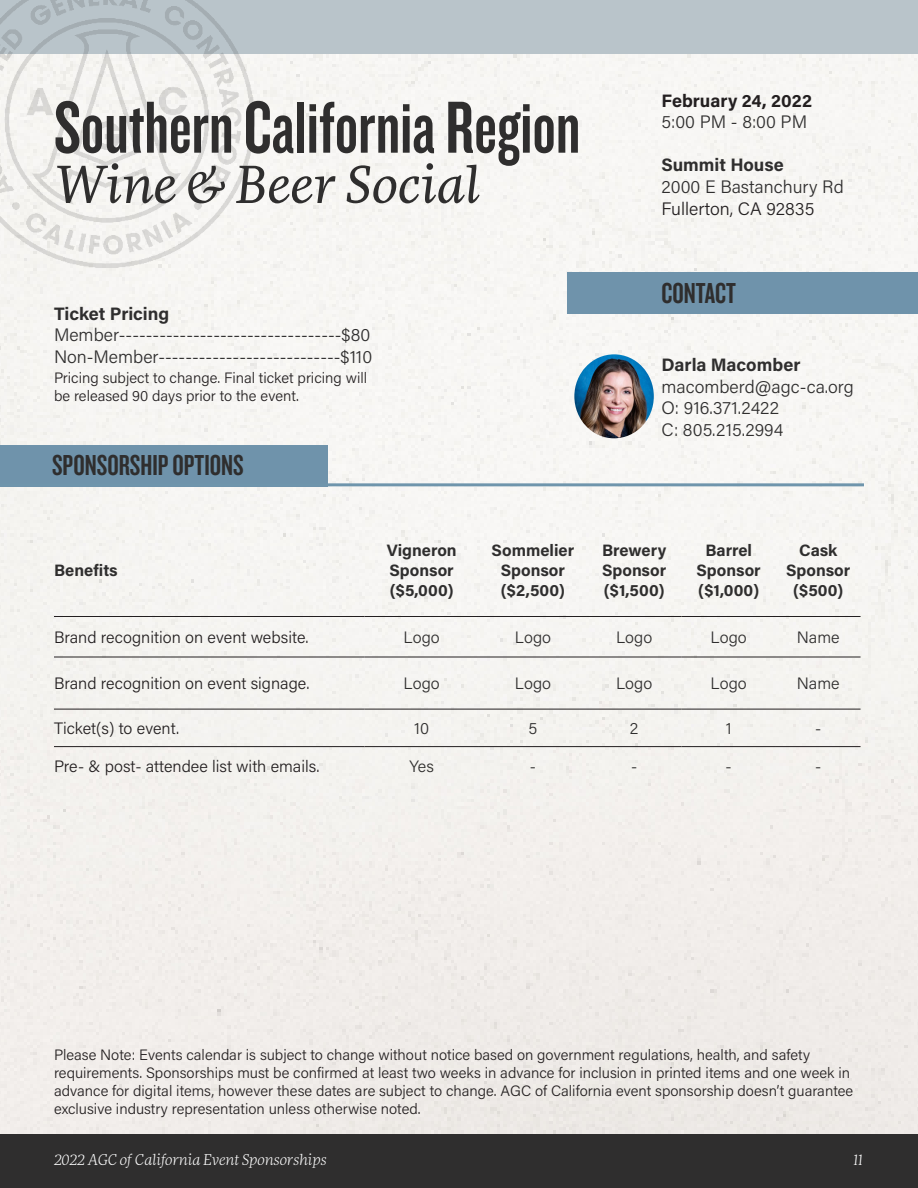
<style>
.page{position:relative;width:918px;height:1188px;background:#fff}
.page>*{position:absolute;margin:0;border:0;box-sizing:border-box;transform-origin:0 0}
.Header_1{font:76.5px "Knockout 48 Featherweight";color:#2f2e2e}
.Header_2{font:italic 51px "More Pro";color:#2f2e2e}
.Section_Header_-Cont{font:30px "Knockout 48 Featherweight";color:#2f2e2e}
.t1{font:300 18px "Acumin Pro";color:#2f2e2e}
.City__State_-_Region{font:300 18px "Acumin Pro";color:#231f20}
.Date_of_Event_-_Regi{font:700 18px "Acumin Pro";color:#231f20}
.Ticket_Price_Header{font:700 18px "Acumin Pro";color:#2f2e2e}
.Contact_Name{font:700 18px "Acumin Pro";color:#2f2e2e}
.Location_Name_-_Regi{font:700 18px "Acumin Pro";color:#2f2e2e}
.Section_Header_-Cont-2{font:700 16.5px/19.8px "Acumin Pro";color:#2f2e2e;text-align:center}
.t2{font:300 16.5px "Acumin Pro";color:#231f20}
.Section_Header_-Cont-3{font:300 16.5px "Acumin Pro";letter-spacing:.005em;color:#2f2e2e}
.t3{font:300 15px/18px "Acumin Pro";color:#231f20}
.t4{font:italic 300 15px "More Pro";color:#fff}
</style>
<div class="page">
<img style="left:0;top:54px;width:918px;height:1080px">
<div style="left:0;top:1134px;width:918px;height:54px;background:#2f2e2e"></div>
<div style="left:568px;top:272px;width:350px;height:41px;background:#6f93ab"></div>
<div style="left:0;top:0;width:918px;height:54px;background:#b9c4ca"></div>
<img style="left:0;top:0;width:259px;height:272px">
<div style="left:0;top:445px;width:328px;height:41px;background:#6f93ab"></div>
<hr style="left:0;top:483px;width:864px;height:3px;background:#6f95ac">
<img style="left:574px;top:354px;width:80px;height:84px">
<hr style="left:54px;top:616px;width:310px;height:1px;background:#231f20">
<hr style="left:364px;top:616px;width:115px;height:1px;background:#231f20">
<hr style="left:479px;top:616px;width:108px;height:1px;background:#231f20">
<hr style="left:587px;top:616px;width:94px;height:1px;background:#231f20">
<hr style="left:681px;top:616px;width:95px;height:1px;background:#231f20">
<hr style="left:776px;top:616px;width:85px;height:1px;background:#231f20">
<hr style="left:54px;top:657px;width:310px;height:1px;background:#231f20">
<hr style="left:364px;top:657px;width:115px;height:1px;background:#231f20">
<hr style="left:479px;top:657px;width:108px;height:1px;background:#231f20">
<hr style="left:587px;top:657px;width:94px;height:1px;background:#231f20">
<hr style="left:681px;top:657px;width:95px;height:1px;background:#231f20">
<hr style="left:776px;top:657px;width:85px;height:1px;background:#231f20">
<hr style="left:54px;top:709px;width:310px;height:1px;background:#231f20">
<hr style="left:364px;top:709px;width:115px;height:1px;background:#231f20">
<hr style="left:479px;top:709px;width:108px;height:1px;background:#231f20">
<hr style="left:587px;top:709px;width:94px;height:1px;background:#231f20">
<hr style="left:681px;top:709px;width:95px;height:1px;background:#231f20">
<hr style="left:776px;top:709px;width:85px;height:1px;background:#231f20">
<hr style="left:54px;top:746px;width:310px;height:1px;background:#231f20">
<hr style="left:364px;top:746px;width:115px;height:1px;background:#231f20">
<hr style="left:479px;top:746px;width:108px;height:1px;background:#231f20">
<hr style="left:587px;top:746px;width:94px;height:1px;background:#231f20">
<hr style="left:681px;top:746px;width:95px;height:1px;background:#231f20">
<hr style="left:776px;top:746px;width:85px;height:1px;background:#231f20">
<p class="Header_1" style="left:54px;top:81px;width:528px">Southern California Region</p>
<p class="Header_2" style="left:54px;top:150px;width:428px">Wine &amp; Beer Social</p>
<p class="Ticket_Price_Header" style="left:54px;top:301px;width:117px">Ticket Pricing</p>
<p class="t1" style="left:54px;top:323px;width:318px">Member---------------------------------$80</p>
<p class="t1" style="left:54px;top:344px;width:320px">Non-Member---------------------------$110</p>
<p class="t3" style="left:54px;top:368px;width:315px">Pricing subject to change. Final ticket pricing will be released 90 days prior to the event.</p>
<p class="Section_Header_-Cont" style="left:52px;top:447px;width:193px">SPONSORSHIP OPTIONS</p>
<p class="Date_of_Event_-_Regi" style="left:662px;top:88px;width:152px">February 24, 2022</p>
<p class="t1" style="left:662px;top:110px;width:147px">5:00 PM - 8:00 PM</p>
<p class="Location_Name_-_Regi" style="left:662px;top:152px;width:124px">Summit House</p>
<p class="t1" style="left:662px;top:174px;width:184px">2000 E Bastanchury Rd</p>
<p class="City__State_-_Region" style="left:662px;top:196px;width:154px">Fullerton, CA 92835</p>
<h3 class="Section_Header_-Cont" style="left:662px;top:275px;width:76px">CONTACT</h3>
<p class="Contact_Name" style="left:662px;top:352px;width:140px">Darla Macomber</p>
<p class="t1" style="left:662px;top:374px;width:194px">macomberd@agc-ca.org</p>
<p class="t1" style="left:662px;top:396px;width:119px">O: 916.371.2422</p>
<p class="t1" style="left:662px;top:417px;width:123px">C: 805.215.2994</p>
<p class="Section_Header_-Cont-2" style="left:54px;top:559px;width:65px">Benefits</p>
<p class="Section_Header_-Cont-2" style="left:387px;top:540px;width:72px;text-align:left">Vigneron<br>Sponsor ($5,000)</p>
<p class="Section_Header_-Cont-2" style="left:492px;top:540px;width:84px">Sommelier<br>Sponsor ($2,500)</p>
<p class="Section_Header_-Cont-2" style="left:602px;top:540px;width:66px;text-align:justify">Brewery Sponsor ($1,500)</p>
<p class="Section_Header_-Cont-2" style="left:697px;top:540px;width:66px">Barrel<br>Sponsor ($1,000)</p>
<p class="Section_Header_-Cont-2" style="left:786px;top:540px;width:66px">Cask<br>Sponsor</p>
<p class="Section_Header_-Cont-2" style="left:793px;top:579px;width:52px">($500)</p>
<p class="t2" style="left:54px;top:626px;width:256px">Brand recognition on event website.</p>
<p class="Section_Header_-Cont-3" style="left:404px;top:626px;width:38px">Logo</p>
<p class="Section_Header_-Cont-3" style="left:515px;top:626px;width:38px">Logo</p>
<p class="Section_Header_-Cont-3" style="left:616px;top:626px;width:38px">Logo</p>
<p class="Section_Header_-Cont-3" style="left:711px;top:626px;width:38px">Logo</p>
<p class="Section_Header_-Cont-3" style="left:797px;top:626px;width:44px">Name</p>
<p class="t2" style="left:54px;top:672px;width:257px">Brand recognition on event signage.</p>
<p class="Section_Header_-Cont-3" style="left:404px;top:672px;width:38px">Logo</p>
<p class="Section_Header_-Cont-3" style="left:515px;top:672px;width:38px">Logo</p>
<p class="Section_Header_-Cont-3" style="left:616px;top:672px;width:38px">Logo</p>
<p class="Section_Header_-Cont-3" style="left:711px;top:672px;width:38px">Logo</p>
<p class="Section_Header_-Cont-3" style="left:797px;top:672px;width:44px">Name</p>
<p class="t2" style="left:54px;top:717px;width:127px">Ticket(s) to event.</p>
<p class="Section_Header_-Cont-3" style="left:414px;top:717px;width:16px">10</p>
<p class="Section_Header_-Cont-3" style="left:529px;top:717px;width:10px">5</p>
<p class="Section_Header_-Cont-3" style="left:630px;top:717px;width:10px">2</p>
<p class="Section_Header_-Cont-3" style="left:726px;top:717px;width:7px">1</p>
<p class="Section_Header_-Cont-3" style="left:815px;top:717px;width:8px">-</p>
<p class="t2" style="left:54px;top:755px;width:267px">Pre- &amp; post- attendee list with emails.</p>
<p class="Section_Header_-Cont-3" style="left:410px;top:755px;width:26px">Yes</p>
<p class="Section_Header_-Cont-3" style="left:530px;top:755px;width:8px">-</p>
<p class="Section_Header_-Cont-3" style="left:631px;top:755px;width:8px">-</p>
<p class="Section_Header_-Cont-3" style="left:726px;top:755px;width:8px">-</p>
<p class="Section_Header_-Cont-3" style="left:815px;top:755px;width:8px">-</p>
<p class="t3" style="left:54px;top:1045px;width:801px">Please Note: Events calendar is subject to change without notice based on government regulations, health, and safety requirements. Sponsorships must be confirmed at least two weeks in advance for inclusion in printed items and one week in advance for digital items, however these dates are subject to change. AGC of California event sponsorship doesn’t guarantee exclusive industry representation unless otherwise noted.</p>
<p class="t4" style="left:54px;top:1150px;width:274px">2022 AGC of California Event Sponsorships</p>
<p class="t4" style="left:853px;top:1150px;width:12px">11</p>
</div>
